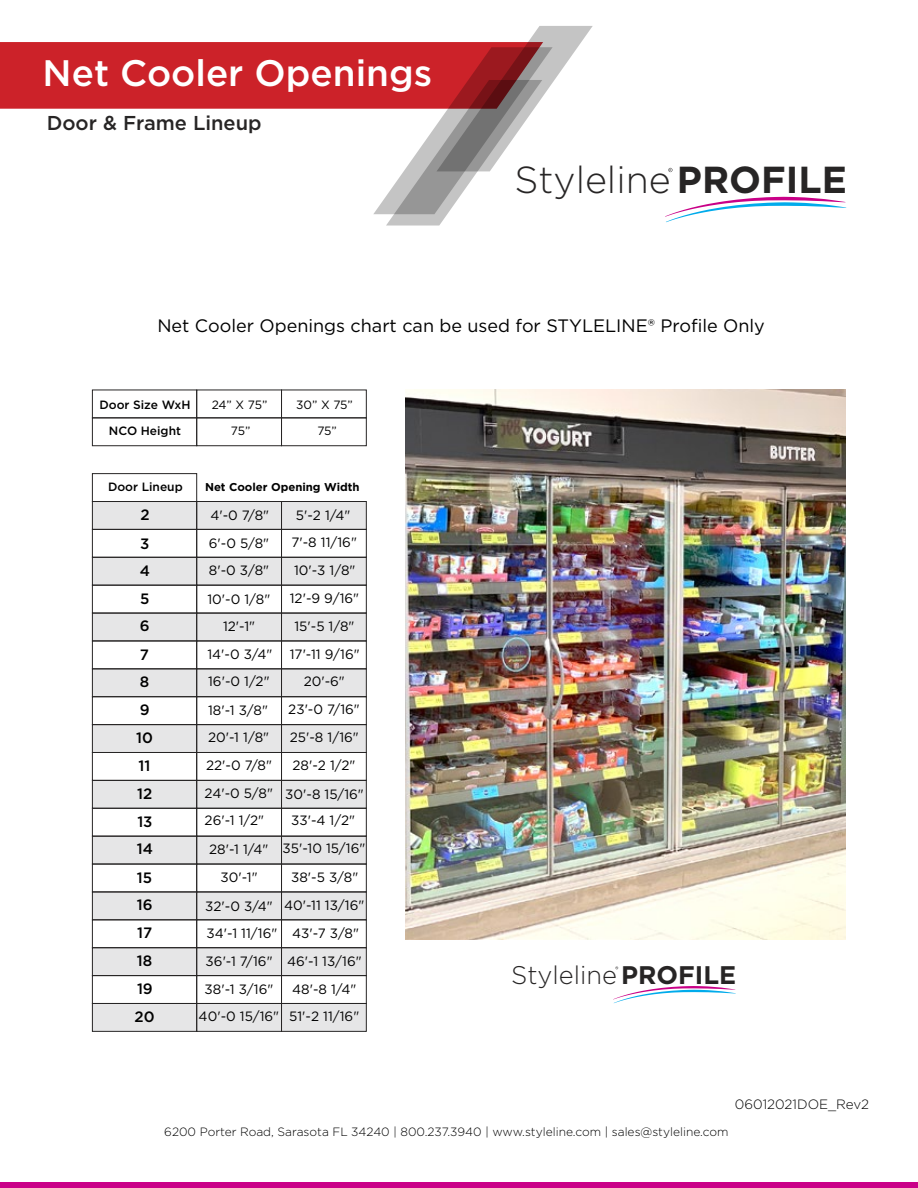
<style>
.page{position:relative;width:918px;height:1188px;background:#fff}
.page>*{position:absolute;margin:0;border:0;box-sizing:border-box;transform-origin:0 0}
.t1{font:300 37.65px "Gotham";color:#272525}
.t2{font:500 36.9px "Gotham";color:#fff}
.t3{font:300 25.5px "Gotham";color:#272525}
.t4{font:500 20.1px "Gotham";color:#272525}
.t5{font:18px "Gotham";color:#000}
.t6{font:500 15px/27.9px "Gotham";color:#000}
.t7{font:13.5px/27.9px "Gotham";color:#000;text-align:center}
.t8{font:300 13.5px "Gotham";color:#000}
.t9{font:300 12px "Gotham";color:#000}
.t10{font:500 12px "Gotham";color:#000}
.t11{font:12px "Gotham";letter-spacing:-.025em;color:#000}
.t12{font:700 11.4px "Gotham";color:#000}
.s1{font-weight:700}
</style>
<div class="page">
<div style="left:92px;top:501px;width:274px;height:28px;background:#e6e6e7"></div>
<div style="left:92px;top:557px;width:274px;height:28px;background:#e6e6e7"></div>
<div style="left:92px;top:613px;width:274px;height:28px;background:#e6e6e7"></div>
<div style="left:92px;top:669px;width:274px;height:28px;background:#e6e6e7"></div>
<div style="left:92px;top:725px;width:274px;height:28px;background:#e6e6e7"></div>
<div style="left:92px;top:780px;width:274px;height:28px;background:#e6e6e7"></div>
<div style="left:92px;top:836px;width:274px;height:28px;background:#e6e6e7"></div>
<div style="left:92px;top:892px;width:274px;height:28px;background:#e6e6e7"></div>
<div style="left:92px;top:948px;width:274px;height:28px;background:#e6e6e7"></div>
<div style="left:92px;top:1004px;width:274px;height:27px;background:#e6e6e7"></div>
<svg style="left:0;top:26px;width:593px;height:200px"></svg>
<div style="left:1px;top:1183px;width:917px;height:5px;background:#ca0088"></div>
<svg style="left:668px;top:168px;width:4px;height:4px"></svg>
<svg style="left:665px;top:197px;width:181px;height:25px"></svg>
<div style="left:92px;top:390px;width:105px;height:28px;border:1px solid #272525"></div>
<div style="left:197px;top:390px;width:85px;height:28px;border:1px solid #272525"></div>
<div style="left:281px;top:390px;width:85px;height:28px;border:1px solid #272525"></div>
<div style="left:92px;top:418px;width:105px;height:28px;border:1px solid #272525"></div>
<div style="left:197px;top:418px;width:85px;height:28px;border:1px solid #272525"></div>
<div style="left:281px;top:418px;width:85px;height:28px;border:1px solid #272525"></div>
<div style="left:92px;top:501px;width:105px;height:28px;border:1px solid #272525"></div>
<div style="left:197px;top:501px;width:85px;height:28px;border:1px solid #272525"></div>
<div style="left:281px;top:501px;width:85px;height:28px;border:1px solid #272525"></div>
<div style="left:92px;top:529px;width:105px;height:28px;border:1px solid #272525"></div>
<div style="left:197px;top:529px;width:85px;height:28px;border:1px solid #272525"></div>
<div style="left:281px;top:529px;width:85px;height:28px;border:1px solid #272525"></div>
<div style="left:92px;top:557px;width:105px;height:28px;border:1px solid #272525"></div>
<div style="left:197px;top:557px;width:85px;height:28px;border:1px solid #272525"></div>
<div style="left:281px;top:557px;width:85px;height:28px;border:1px solid #272525"></div>
<div style="left:92px;top:585px;width:105px;height:28px;border:1px solid #272525"></div>
<div style="left:197px;top:585px;width:85px;height:28px;border:1px solid #272525"></div>
<div style="left:281px;top:585px;width:85px;height:28px;border:1px solid #272525"></div>
<div style="left:92px;top:613px;width:105px;height:28px;border:1px solid #272525"></div>
<div style="left:197px;top:613px;width:85px;height:28px;border:1px solid #272525"></div>
<div style="left:281px;top:613px;width:85px;height:28px;border:1px solid #272525"></div>
<div style="left:92px;top:641px;width:105px;height:28px;border:1px solid #272525"></div>
<div style="left:197px;top:641px;width:85px;height:28px;border:1px solid #272525"></div>
<div style="left:281px;top:641px;width:85px;height:28px;border:1px solid #272525"></div>
<div style="left:92px;top:669px;width:105px;height:28px;border:1px solid #272525"></div>
<div style="left:197px;top:669px;width:85px;height:28px;border:1px solid #272525"></div>
<div style="left:281px;top:669px;width:85px;height:28px;border:1px solid #272525"></div>
<div style="left:92px;top:697px;width:105px;height:28px;border:1px solid #272525"></div>
<div style="left:197px;top:697px;width:85px;height:28px;border:1px solid #272525"></div>
<div style="left:281px;top:697px;width:85px;height:28px;border:1px solid #272525"></div>
<div style="left:92px;top:752px;width:105px;height:28px;border:1px solid #272525"></div>
<div style="left:197px;top:752px;width:85px;height:28px;border:1px solid #272525"></div>
<div style="left:281px;top:752px;width:85px;height:28px;border:1px solid #272525"></div>
<div style="left:92px;top:780px;width:105px;height:28px;border:1px solid #272525"></div>
<div style="left:197px;top:780px;width:85px;height:28px;border:1px solid #272525"></div>
<div style="left:281px;top:780px;width:85px;height:28px;border:1px solid #272525"></div>
<div style="left:92px;top:808px;width:105px;height:28px;border:1px solid #272525"></div>
<div style="left:197px;top:808px;width:85px;height:28px;border:1px solid #272525"></div>
<div style="left:281px;top:808px;width:85px;height:28px;border:1px solid #272525"></div>
<div style="left:92px;top:836px;width:105px;height:28px;border:1px solid #272525"></div>
<div style="left:197px;top:836px;width:85px;height:28px;border:1px solid #272525"></div>
<div style="left:281px;top:836px;width:85px;height:28px;border:1px solid #272525"></div>
<div style="left:92px;top:864px;width:105px;height:28px;border:1px solid #272525"></div>
<div style="left:197px;top:864px;width:85px;height:28px;border:1px solid #272525"></div>
<div style="left:281px;top:864px;width:85px;height:28px;border:1px solid #272525"></div>
<div style="left:92px;top:892px;width:105px;height:28px;border:1px solid #272525"></div>
<div style="left:197px;top:892px;width:85px;height:28px;border:1px solid #272525"></div>
<div style="left:281px;top:892px;width:85px;height:28px;border:1px solid #272525"></div>
<div style="left:92px;top:920px;width:105px;height:28px;border:1px solid #272525"></div>
<div style="left:197px;top:920px;width:85px;height:28px;border:1px solid #272525"></div>
<div style="left:281px;top:920px;width:85px;height:28px;border:1px solid #272525"></div>
<div style="left:92px;top:948px;width:105px;height:28px;border:1px solid #272525"></div>
<div style="left:197px;top:948px;width:85px;height:28px;border:1px solid #272525"></div>
<div style="left:281px;top:948px;width:85px;height:28px;border:1px solid #272525"></div>
<div style="left:92px;top:1003px;width:105px;height:28px;border:1px solid #272525"></div>
<div style="left:197px;top:1003px;width:85px;height:28px;border:1px solid #272525"></div>
<div style="left:281px;top:1003px;width:85px;height:28px;border:1px solid #272525"></div>
<svg style="left:613px;top:986px;width:123px;height:17px"></svg>
<img style="left:405px;top:390px;width:440px;height:549px">
<h2 class="t2" style="left:43px;top:49px;width:391px">Net Cooler Openings</h2>
<h3 class="t4" style="left:47px;top:109px;width:216px">Door &amp; Frame Lineup</h3>
<h1 class="t1" style="left:515px;top:156px;width:334px">Styleline <span class="s1">PROFILE</span></h1>
<h3 class="t5" style="left:157px;top:315px;width:609px">Net Cooler Openings chart can be used for STYLELINE® Profile Only</h3>
<p class="t10" style="left:100px;top:397px;width:93px">Door Size WxH</p>
<p class="t11" style="left:212px;top:397px;width:57px">24” X 75”</p>
<p class="t11" style="left:296px;top:397px;width:58px">30” X 75”</p>
<p class="t10" style="left:109px;top:423px;width:74px">NCO Height</p>
<p class="t11" style="left:231px;top:423px;width:21px">75”</p>
<p class="t11" style="left:317px;top:423px;width:21px">75”</p>
<p class="t10" style="left:108px;top:479px;width:76px">Door Lineup</p>
<p class="t12" style="left:205px;top:480px;width:156px">Net Cooler Opening Width</p>
<p class="t6" style="left:140px;top:500px;width:11px;line-height:29px">2<br>3</p>
<p class="t6" style="left:136px;top:556px;width:18px">4<br>5<br>6<br>7<br>8<br>9<br>10<br>11<br>12<br>13<br>14<br>15</p>
<p class="t6" style="left:134px;top:891px;width:22px">16<br>17<br>18<br>19<br>20</p>
<p class="t7" style="left:209px;top:501px;width:62px;line-height:28.5px;text-align:left">4'-0 7/8"<br>6'-0 5/8"</p>
<p class="t7" style="left:207px;top:556px;width:67px">8'-0 3/8"<br>10'-0 1/8"<br>12'-1"<br>14'-0 3/4"<br>16'-0 1/2"</p>
<p class="t7" style="left:205px;top:696px;width:70px;text-align:left">18'-1 3/8"<br>20'-1 1/8"<br>22'-0 7/8"<br>24'-0 5/8"</p>
<p class="t7" style="left:205px;top:806px;width:61px">26'-1 1/2"</p>
<p class="t7" style="left:209px;top:835px;width:61px">28'-1 1/4"</p>
<p class="t7" style="left:221px;top:863px;width:39px">30'-1"</p>
<p class="t7" style="left:205px;top:892px;width:69px">32'-0 3/4"</p>
<p class="t7" style="left:199px;top:919px;width:82px">34'-1 11/16"<br>36'-1 7/16"<br>38'-1 3/16"<br>40'-0 15/16"</p>
<p class="t7" style="left:285px;top:501px;width:80px">5'-2 1/4"<br>7'-8 11/16"<br>10'-3 1/8"<br>12'-9 9/16"<br>15'-5 1/8"<br>17'-11 9/16"<br>20'-6"<br>23'-0 7/16"<br>25'-8 1/16"<br>28'-2 1/2"<br>30'-8 15/16"</p>
<p class="t7" style="left:283px;top:806px;width:84px">33'-4 1/2"<br>35'-10 15/16"</p>
<p class="t7" style="left:291px;top:863px;width:69px">38'-5 3/8"</p>
<p class="t7" style="left:284px;top:891px;width:82px">40'-11 13/16"<br>43'-7 3/8"<br>46'-1 13/16"<br>48'-8 1/4"<br>51'-2 11/16"</p>
<h3 class="t3" style="left:511px;top:958px;width:227px">Styleline <span class="s1">PROFILE</span></h3>
<p class="t8" style="left:735px;top:1096px;width:136px">06012021DOE_Rev2</p>
<p class="t9" style="left:164px;top:1124px;width:566px">6200 Porter Road, Sarasota FL 34240 | 800.237.3940 | www.styleline.com | sales@styleline.com</p>
</div>
